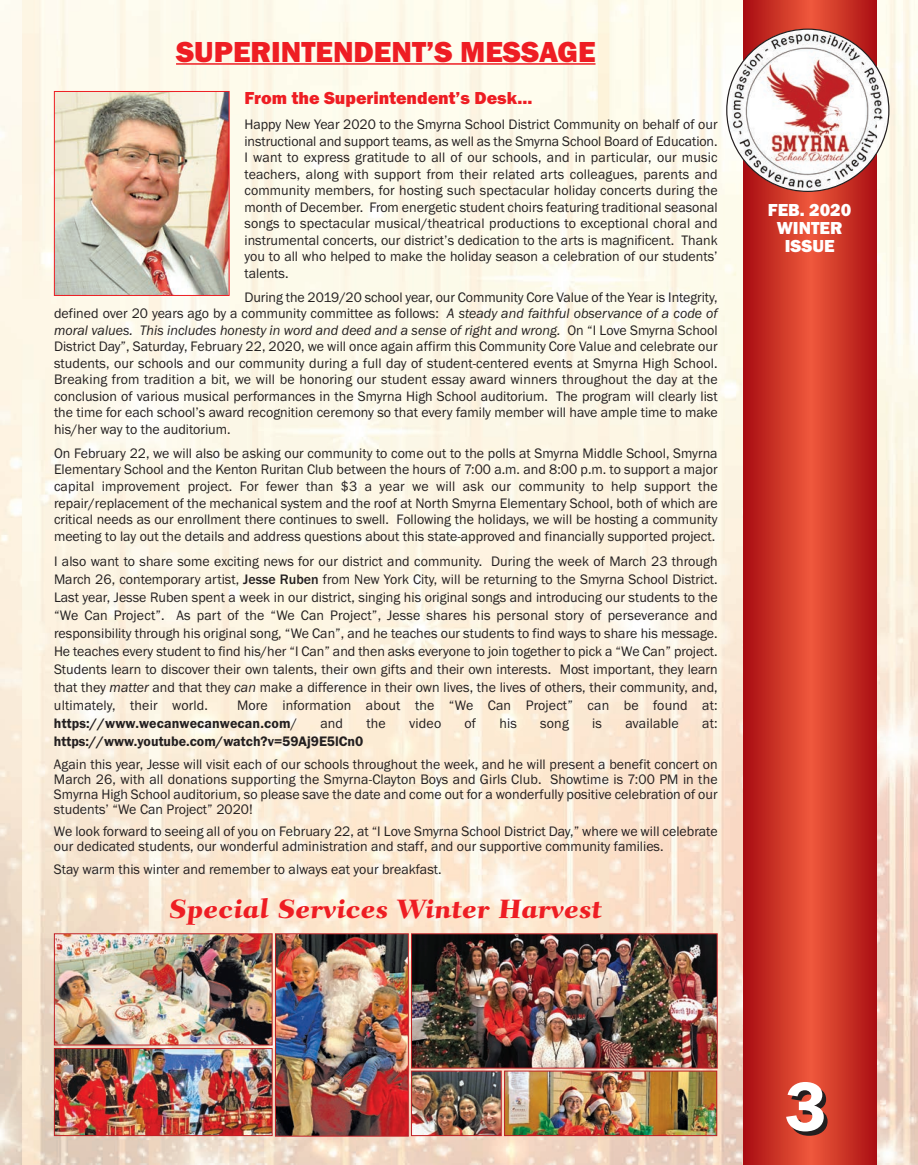
<style>
.page{position:relative;width:918px;height:1165px;background:#fff}
.page>*{position:absolute;margin:0;border:0;box-sizing:border-box;transform-origin:0 0}
.t1{font:600 72px "Franklin Gothic";color:#fff}
.t2{font:800 30px "Franklin Gothic";color:#ee1d23}
.t3{font:800 27px "Fairfield LT Std Caption";color:#ee1d23}
.t4{font:800 18px "Franklin Gothic";color:#ee1d23}
.t5{font:800 18px/18px "Franklin Gothic";color:#fff;text-align:center}
.t6{font:14.25px/16.5px "Franklin Gothic";color:#231f20;text-align:justify}
.t7{font:600 14.25px "Franklin Gothic";color:#231f20}
.s1{font-style:italic}
.s2{font-weight:500}
.s3{font-weight:600}
</style>
<div class="page">
<img style="left:0;top:0;width:918px;height:1164px">
<hr style="left:176px;top:63px;width:420px;height:2px;background:#ee1d23">
<img style="left:56px;top:93px;width:172px;height:201px">
<div style="left:54px;top:91px;width:176px;height:205px;border:1px solid #ee1d23"></div>
<svg style="left:743px;top:0;width:133px;height:1164px;background:#cb3326"></svg>
<svg style="left:726px;top:29px;width:164px;height:163px"></svg>
<img style="left:56px;top:1050px;width:215px;height:83px">
<div style="left:54px;top:1048px;width:219px;height:87px;border:1px solid #c12025"></div>
<img style="left:413px;top:1072px;width:87px;height:61px">
<div style="left:411px;top:1070px;width:91px;height:65px;border:1px solid #c12025"></div>
<img style="left:506px;top:1072px;width:209px;height:61px">
<div style="left:504px;top:1070px;width:213px;height:65px;border:1px solid #c12025"></div>
<img style="left:56px;top:935px;width:215px;height:108px">
<div style="left:54px;top:933px;width:219px;height:112px;border:1px solid #c12025"></div>
<img style="left:277px;top:935px;width:130px;height:199px">
<div style="left:275px;top:933px;width:134px;height:203px;border:1px solid #c12025"></div>
<img style="left:413px;top:935px;width:303px;height:131px">
<div style="left:411px;top:933px;width:307px;height:135px;border:1px solid #c12025"></div>
<h2 class="t2" style="left:176px;top:34px;width:421px">SUPERINTENDENT’S MESSAGE</h2>
<p class="t4" style="left:245px;top:87px;width:289px">From the Superintendent’s Desk...</p>
<p class="t6" style="left:245px;top:116px;width:475px">Happy New Year 2020 to the Smyrna School District Community on behalf of our instructional and support teams, as well as the Smyrna School Board of Education.<br>I want to express gratitude to all of our schools, and in particular, our music teachers, along with support from their related arts colleagues, parents and community members, for hosting such spectacular holiday concerts during the month of December. From energetic student choirs featuring traditional seasonal songs to spectacular musical/theatrical productions to exceptional choral and instrumental concerts, our district’s dedication to the arts is magnificent. Thank you to all who helped to make the holiday season a celebration of our students’ talents.</p>
<p class="t6" style="left:54px;top:288px;width:665px;text-indent:190px">During the 2019/20 school year, our Community Core Value of the Year is Integrity, defined over 20 years ago by a community committee as follows: <span class="s1">A steady and faithful observance of a code of moral values. This includes honesty in word and deed and a sense of right and wrong.</span> On “I Love Smyrna School District Day”, Saturday, February 22, 2020, we will once again affirm this Community Core Value and celebrate our students, our schools and our community during a full day of student-centered events at Smyrna High School.<br>Breaking from tradition a bit, we will be honoring our student essay award winners throughout the day at the conclusion of various musical performances in the Smyrna High School auditorium. The program will clearly list the time for each school’s award recognition ceremony so that every family member will have ample time to make his/her way to the auditorium.</p>
<p class="t6" style="left:54px;top:445px;width:665px">On February 22, we will also be asking our community to come out to the polls at Smyrna Middle School, Smyrna Elementary School and the Kenton Ruritan Club between the hours of 7:00 a.m. and 8:00 p.m. to support a major capital improvement project. For fewer than $3 a year we will ask our community to help support the repair/replacement of the mechanical system and the roof at North Smyrna Elementary School, both of which are critical needs as our enrollment there continues to swell. Following the holidays, we will be hosting a community meeting to lay out the details and address questions about this state-approved and financially supported project.</p>
<p class="t6" style="left:54px;top:552px;width:665px;line-height:18px">I also want to share some exciting news for our district and community. During the week of March 23 through March 26, contemporary artist, <span class="s2">Jesse Ruben</span> from New York City, will be returning to the Smyrna School District.<br>Last year, Jesse Ruben spent a week in our district, singing his original songs and introducing our students to the “We Can Project”. As part of the “We Can Project”, Jesse shares his personal story of perseverance and responsibility through his original song, “We Can”, and he teaches our students to find ways to share his message.<br>He teaches every student to find his/her “I Can” and then asks everyone to join together to pick a “We Can” project.<br>Students learn to discover their own talents, their own gifts and their own interests. Most important, they learn that they <span class="s1">matter</span> and that they <span class="s1">can</span> make a difference in their own lives, the lives of others, their community, and, ultimately, their world.</p>
<p class="t6" style="left:54px;top:696px;width:665px;line-height:18px;text-indent:183px">More information about the “We Can Project” can be found at: <span class="s3">https://www.wecanwecanwecan.com</span>/</p>
<p class="t6" style="left:320px;top:714px;width:24px">and</p>
<p class="t6" style="left:366px;top:714px;width:21px">the</p>
<p class="t6" style="left:409px;top:714px;width:34px">video</p>
<p class="t6" style="left:465px;top:714px;width:13px">of</p>
<p class="t6" style="left:499px;top:714px;width:19px">his</p>
<p class="t6" style="left:540px;top:714px;width:30px">song</p>
<p class="t6" style="left:592px;top:714px;width:11px">is</p>
<p class="t6" style="left:625px;top:714px;width:55px">available</p>
<p class="t6" style="left:702px;top:714px;width:17px">at:</p>
<p class="t7" style="left:54px;top:732px;width:311px">https://www.youtube.com/watch?v=59Aj9E5lCn0</p>
<p class="t6" style="left:54px;top:756px;width:665px;line-height:15px">Again this year, Jesse will visit each of our schools throughout the week, and he will present a benefit concert on March 26, with all donations supporting the Smyrna-Clayton Boys and Girls Club. Showtime is 7:00 PM in the Smyrna High School auditorium, so please save the date and come out for a wonderfully positive celebration of our students’ “We Can Project” 2020!</p>
<p class="t6" style="left:54px;top:823px;width:665px;line-height:15px">We look forward to seeing all of you on February 22, at “I Love Smyrna School District Day,” where we will celebrate our dedicated students, our wonderful administration and staff, and our supportive community families.</p>
<p class="t6" style="left:54px;top:860px;width:389px">Stay warm this winter and remember to always eat your breakfast.</p>
<h3 class="t3" style="left:169px;top:897px;width:435px">Special Services Winter Harvest</h3>
<p class="t5" style="left:768px;top:201px;width:85px">FEB. 2020<br>WINTER<br>ISSUE</p>
<h1 class="t1" style="left:785px;top:1063px;width:44px">3</h1>
</div>
